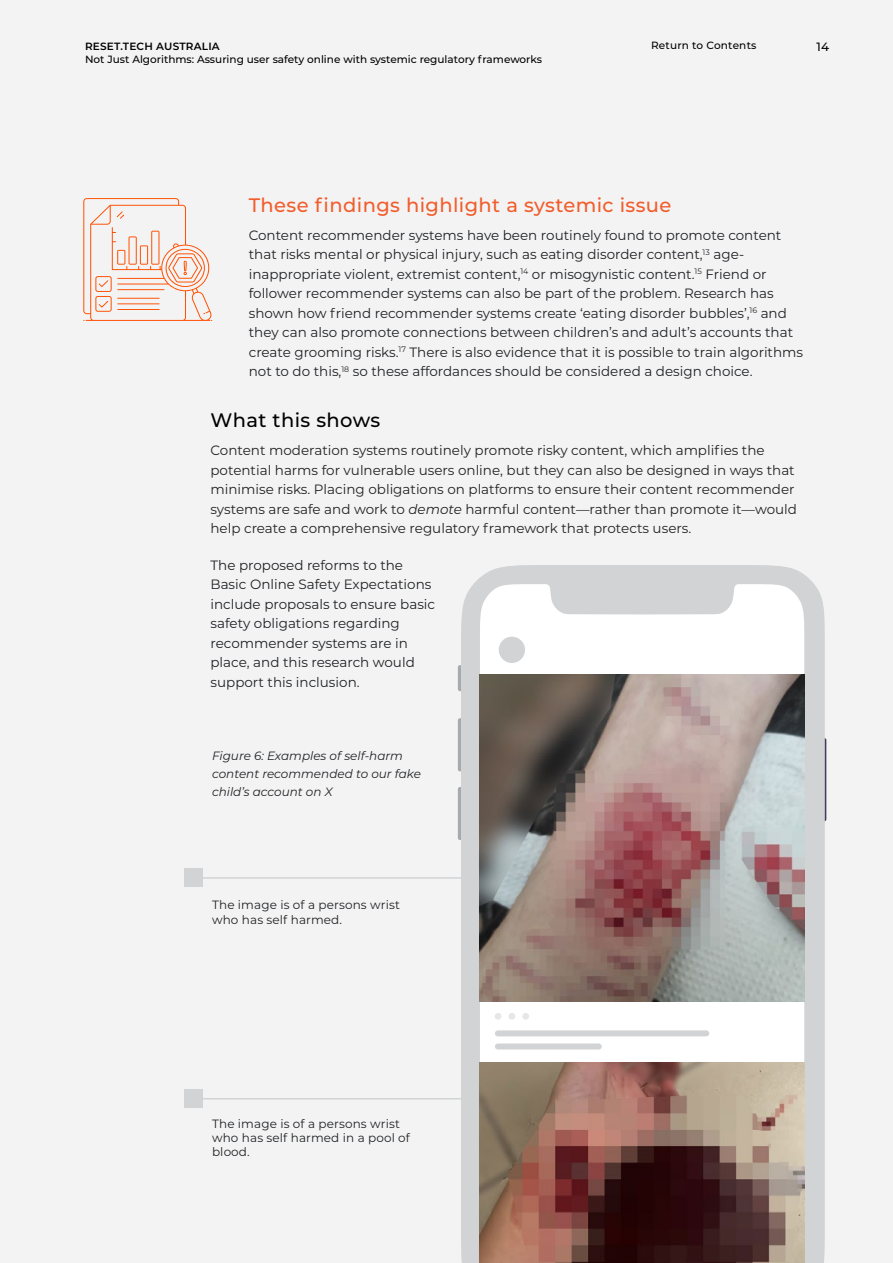
<style>
.page{position:relative;width:893px;height:1263px;background:#f4f3f3}
.page>*{position:absolute;margin:0;border:0;box-sizing:border-box;transform-origin:0 0}
.t1{font:500 19.5px "Montserrat";letter-spacing:.02em;color:#f15d2c}
.t2{font:500 19.5px "Montserrat";letter-spacing:.02em;color:#000}
.t3{font:13.5px/19.5px "Montserrat";color:#1e2125}
.t4{font:13.5px/19.5px "Montserrat";color:#222}
.t5{font:12px/14.4px "Montserrat";letter-spacing:.01em;color:#1e2125}
.t6{font:italic 12px/18px "Montserrat";color:#1e2125}
.t7{font:500 12px "Montserrat";color:#000}
.t8{font:500 10.5px "Montserrat";color:#000}
.t9{font:600 10.5px "Montserrat";letter-spacing:.02em;color:#000}
.t10{font:500 10.5px "Montserrat";letter-spacing:.02em;color:#000}
.s1{font-style:italic}
</style>
<div class="page">
<hr style="left:193px;top:1098px;width:269px;height:1px;background:#d1d3d4">
<div style="left:184px;top:1090px;width:18px;height:18px;background:#d1d3d4"></div>
<hr style="left:193px;top:877px;width:269px;height:2px;background:#d1d3d4">
<div style="left:184px;top:869px;width:18px;height:18px;background:#d1d3d4"></div>
<svg style="left:457px;top:565px;width:370px;height:698px;background:#d2d4d4"></svg>
<svg style="left:480px;top:584px;width:324px;height:478px;fill:#fff"></svg>
<img style="left:480px;top:1062px;width:324px;height:201px">
<img style="left:480px;top:674px;width:324px;height:327px">
<div style="left:495px;top:1013px;width:6px;height:7px;background:#e6e7e8;border-radius:50%"></div>
<div style="left:508px;top:1013px;width:7px;height:7px;background:#e6e7e8;border-radius:50%"></div>
<div style="left:522px;top:1013px;width:7px;height:7px;background:#e6e7e8;border-radius:50%"></div>
<div style="left:499px;top:637px;width:26px;height:26px;background:#d1d3d4;border-radius:50%"></div>
<div style="left:498px;top:1030px;width:208px;height:6px;background:#d1d3d4"></div>
<div style="left:498px;top:1043px;width:101px;height:6px;background:#d1d3d4"></div>
<svg style="left:83px;top:198px;width:129px;height:123px"></svg>
<p class="t9" style="left:85px;top:39px;width:136px">RESET.TECH AUSTRALIA</p>
<p class="t8" style="left:85px;top:52px;width:458px">Not Just Algorithms: Assuring user safety online with systemic regulatory frameworks</p>
<p class="t10" style="left:651px;top:38px;width:107px">Return to Contents</p>
<p class="t7" style="left:816px;top:38px;width:14px">14</p>
<h1 class="t1" style="left:249px;top:191px;width:424px">These findings highlight a systemic issue</h1>
<p class="t3" style="left:249px;top:225px;width:556px">Content recommender systems have been routinely found to promote content that risks mental or physical injury, such as eating disorder content,<sup>13</sup> age&shy;inappropriate violent, extremist content,<sup>14</sup> or misogynistic content.<sup>15</sup> Friend or follower recommender systems can also be part of the problem. Research has shown how friend recommender systems create ‘eating disorder bubbles’,<sup>16</sup> and they can also promote connections between children’s and adult’s accounts that create grooming risks.<sup>17</sup> There is also evidence that it is possible to train algorithms not to do this,<sup>18</sup> so these affordances should be considered a design choice.</p>
<h1 class="t2" style="left:210px;top:406px;width:171px">What this shows</h1>
<p class="t4" style="left:210px;top:440px;width:588px">Content moderation systems routinely promote risky content, which amplifies the potential harms for vulnerable users online, but they can also be designed in ways that minimise risks. Placing obligations on platforms to ensure their content recommender systems are safe and work to <span class="s1">demote</span> harmful content—rather than promote it—would help create a comprehensive regulatory framework that protects users.</p>
<p class="t3" style="left:210px;top:555px;width:226px">The proposed reforms to the<br>Basic Online Safety Expectations include proposals to ensure basic safety obligations regarding recommender systems are in place, and this research would support this inclusion.</p>
<p class="t6" style="left:212px;top:747px;width:210px">Figure 6: Examples of self-harm content recommended to our fake child’s account on X</p>
<p class="t5" style="left:212px;top:897px;width:189px">The image is of a persons wrist who has self harmed.</p>
<p class="t5" style="left:212px;top:1116px;width:199px">The image is of a persons wrist who has self harmed in a pool of blood.</p>
</div>
